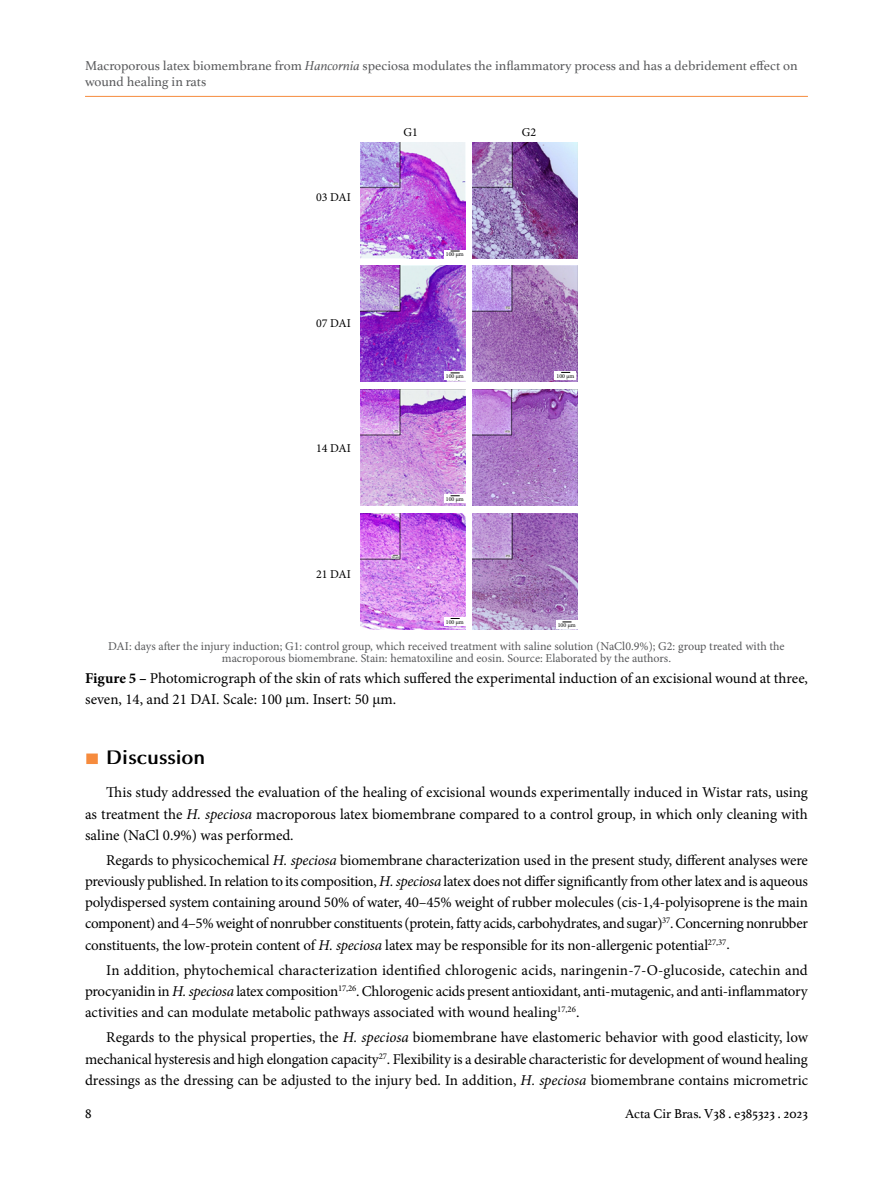
<style>
.page{position:relative;width:893px;height:1191px;background:#fff}
.page>*{position:absolute;margin:0;border:0;box-sizing:border-box;transform-origin:0 0}
.t1{font:700 19.5px "Optima";color:#000}
.t2{font:15px/21.1px "Minion Pro";color:#000;text-align:justify}
.t3{font:13.5px/16.2px "Athelas";color:#58595b}
.t4{font:13.5px "Athelas";color:#000}
.t5{font:12px/12.1px "Minion Pro";letter-spacing:-.005em;color:#58595b;text-align:center}
.t6{font:12px "Minion Pro";color:#000}
.t7{font:6px "Minion Pro";color:#000}
.s1{font-style:italic}
.s2{font-weight:700}
.s3{font-family:"Times New Roman"}
</style>
<div class="page">
<hr style="left:85px;top:96px;width:723px;height:1px;background:#f68b3d">
<div style="left:86px;top:753px;width:12px;height:11px;background:#f68b3d"></div>
<img style="left:360px;top:513px;width:106px;height:116px">
<img style="left:472px;top:513px;width:105px;height:116px">
<img style="left:360px;top:390px;width:106px;height:115px">
<img style="left:472px;top:390px;width:105px;height:115px">
<img style="left:360px;top:266px;width:106px;height:115px">
<img style="left:472px;top:266px;width:105px;height:115px">
<img style="left:360px;top:142px;width:106px;height:116px">
<img style="left:472px;top:142px;width:105px;height:116px">
<div style="left:444px;top:250px;width:22px;height:8px;background:#fff"></div>
<div style="left:444px;top:371px;width:22px;height:9px;background:#fff"></div>
<div style="left:444px;top:494px;width:22px;height:9px;background:#fff"></div>
<div style="left:444px;top:617px;width:22px;height:9px;background:#fff"></div>
<svg style="left:556px;top:620px;width:21px;height:9px"></svg>
<div style="left:555px;top:371px;width:21px;height:9px;background:#fff"></div>
<p class="t3" style="left:85px;top:57px;width:714px">Macroporous latex biomembrane from <span class="s1">Hancornia</span> speciosa modulates the inflammatory process and has a debridement effect on wound healing in rats</p>
<p class="t6" style="left:403px;top:124px;width:16px">G1</p>
<p class="t6" style="left:522px;top:124px;width:16px">G2</p>
<p class="t6" style="left:316px;top:189px;width:37px">03 DAI</p>
<p class="t6" style="left:316px;top:315px;width:37px">07 DAI</p>
<p class="t6" style="left:316px;top:440px;width:37px">14 DAI</p>
<p class="t6" style="left:316px;top:566px;width:37px">21 DAI</p>
<p class="t7" style="left:446px;top:250px;width:19px">100 μm</p>
<p class="t7" style="left:446px;top:372px;width:19px">100 μm</p>
<p class="t7" style="left:446px;top:495px;width:19px">100 μm</p>
<p class="t7" style="left:446px;top:618px;width:19px">100 μm</p>
<p class="t7" style="left:556px;top:372px;width:19px">100 μm</p>
<p class="t7" style="left:558px;top:621px;width:19px">100 μm</p>
<p class="t5" style="left:108px;top:640px;width:678px">DAI: days after the injury induction; G1: control group, which received treatment with saline solution (NaCl0.9%); G2: group treated with the macroporous biomembrane. Stain: hematoxiline and eosin. Source: Elaborated by the authors.</p>
<p class="t2" style="left:85px;top:668px;width:724px"><span class="s2">Figure 5 –</span> Photomicrograph of the skin of rats which suffered the experimental induction of an excisional wound at three, seven, 14, and 21 DAI. Scale: 100 <span class="s3">μ</span>m. Insert: 50 <span class="s3">μ</span>m.</p>
<h1 class="t1" style="left:106px;top:745px;width:100px">Discussion</h1>
<p class="t2" style="left:85px;top:782px;width:724px;text-indent:21px">This study addressed the evaluation of the healing of excisional wounds experimentally induced in Wistar rats, using as treatment the <span class="s1">H. speciosa</span> macroporous latex biomembrane compared to a control group, in which only cleaning with saline (NaCl 0.9%) was performed.</p>
<p class="t2" style="left:85px;top:849px;width:724px;text-indent:21px">Regards to physicochemical <span class="s1">H. speciosa</span> biomembrane characterization used in the present study, different analyses were previously published. In relation to its composition, <span class="s1">H. speciosa</span> latex does not differ significantly from other latex and is aqueous polydispersed system containing around 50% of water, 40–45% weight of rubber molecules (cis-1,4-polyisoprene is the main component) and 4–5% weight of nonrubber constituents (protein, fatty acids, carbohydrates, and sugar)<sup>37</sup>. Concerning nonrubber constituents, the low-protein content of <span class="s1">H. speciosa</span> latex may be responsible for its non-allergenic potential<sup>27,37</sup>.</p>
<p class="t2" style="left:85px;top:959px;width:724px;text-indent:21px">In addition, phytochemical characterization identified chlorogenic acids, naringenin-7-O-glucoside, catechin and procyanidin in <span class="s1">H. speciosa</span> latex composition<sup>17,26</sup>. Chlorogenic acids present antioxidant, anti-mutagenic, and anti-inflammatory activities and can modulate metabolic pathways associated with wound healing<sup>17,26</sup>.</p>
<p class="t2" style="left:85px;top:1027px;width:725px;text-indent:21px">Regards to the physical properties, the <span class="s1">H. speciosa</span> biomembrane have elastomeric behavior with good elasticity, low mechanical hysteresis and high elongation capacity<sup>27</sup>. Flexibility is a desirable characteristic for development of wound healing dressings as the dressing can be adjusted to the injury bed. In addition, <span class="s1">H. speciosa</span> biomembrane contains micrometric</p>
<p class="t4" style="left:85px;top:1102px;width:8px">8</p>
<p class="t4" style="left:625px;top:1102px;width:184px">Acta Cir Bras. V38 . e385323 . 2023</p>
</div>
